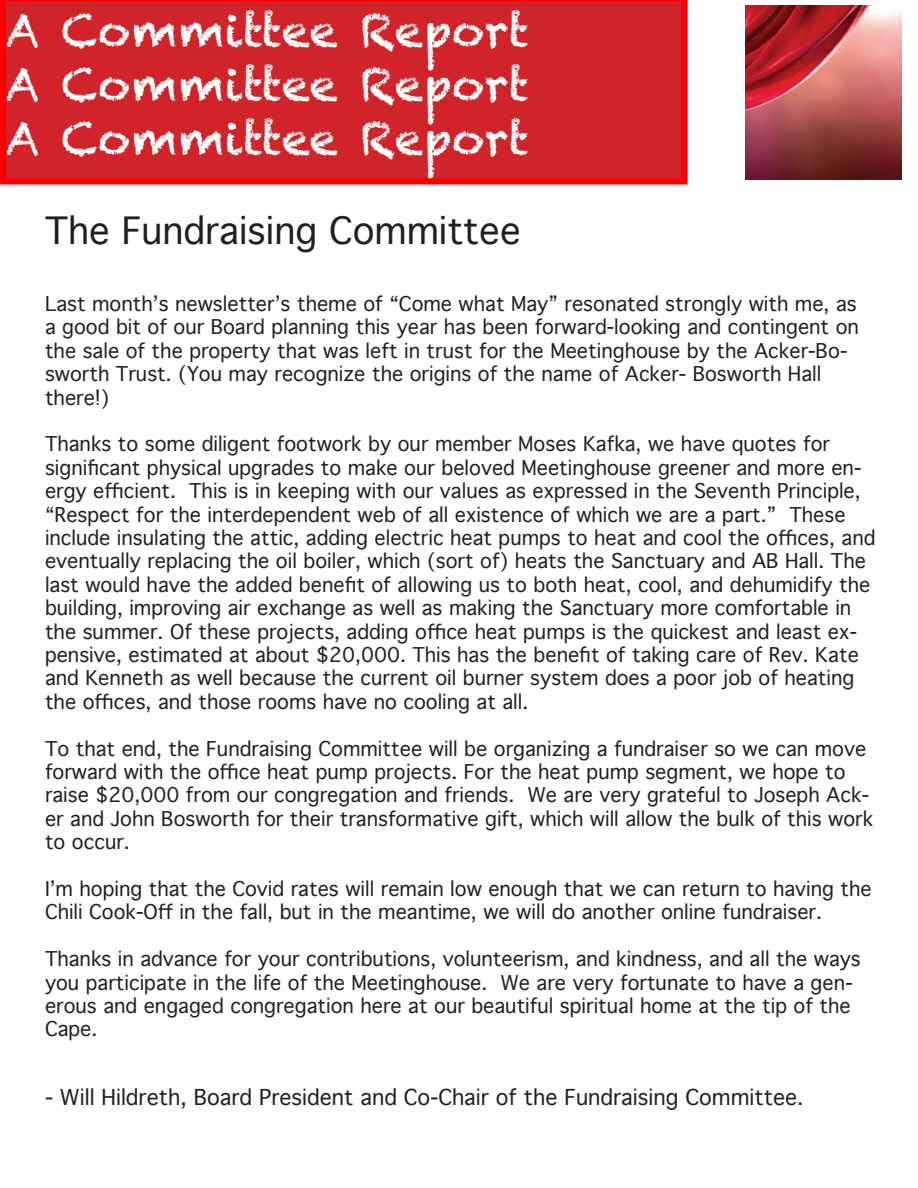
<style>
.page{position:relative;width:918px;height:1188px;background:#fff}
.page>*{position:absolute;margin:0;border:0;box-sizing:border-box;transform-origin:0 0}
.t1{font:45px "Chalkduster";letter-spacing:.01em;color:#fff}
.t2{font:36px "Geneva";color:#231f20}
.t3{font:21px "Geneva";color:#231f20}
.t4{font:19.5px/23.4px "Geneva";color:#231f20}
</style>
<div class="page">
<div style="left:0;top:0;width:688px;height:184px;background:#d1232a"></div>
<img style="left:745px;top:6px;width:157px;height:174px">
<p class="t1" style="left:6px;top:4px;width:525px">A Committee Report</p>
<p class="t1" style="left:6px;top:58px;width:525px">A Committee Report</p>
<p class="t1" style="left:6px;top:112px;width:525px">A Committee Report</p>
<p class="t2" style="left:45px;top:211px;width:477px">The Fundraising Committee</p>
<p class="t4" style="left:45px;top:293px;width:815px">Last month’s newsletter’s theme of “Come what May” resonated strongly with me, as a good bit of our Board planning this year has been forward-looking and contingent on the sale of the property that was left in trust for the Meetinghouse by the Acker-Bo&shy;sworth Trust. (You may recognize the origins of the name of Acker- Bosworth Hall there!)</p>
<p class="t4" style="left:45px;top:433px;width:832px">Thanks to some diligent footwork by our member Moses Kafka, we have quotes for significant physical upgrades to make our beloved Meetinghouse greener and more en&shy;ergy efficient. This is in keeping with our values as expressed in the Seventh Principle, “Respect for the interdependent web of all existence of which we are a part.” These include insulating the attic, adding electric heat pumps to heat and cool the offices, and eventually replacing the oil boiler, which (sort of) heats the Sanctuary and AB Hall. The last would have the added benefit of allowing us to both heat, cool, and dehumidify the building, improving air exchange as well as making the Sanctuary more comfortable in the summer. Of these projects, adding office heat pumps is the quickest and least ex&shy;pensive, estimated at about $20,000. This has the benefit of taking care of Rev. Kate and Kenneth as well because the current oil burner system does a poor job of heating the offices, and those rooms have no cooling at all.</p>
<p class="t4" style="left:45px;top:737px;width:830px">To that end, the Fundraising Committee will be organizing a fundraiser so we can move forward with the office heat pump projects. For the heat pump segment, we hope to raise $20,000 from our congregation and friends. We are very grateful to Joseph Ack&shy;er and John Bosworth for their transformative gift, which will allow the bulk of this work to occur.</p>
<p class="t4" style="left:45px;top:878px;width:828px">I’m hoping that the Covid rates will remain low enough that we can return to having the<br>Chili Cook-Off in the fall, but in the meantime, we will do another online fundraiser.</p>
<p class="t4" style="left:45px;top:948px;width:817px">Thanks in advance for your contributions, volunteerism, and kindness, and all the ways you participate in the life of the Meetinghouse. We are very fortunate to have a gen&shy;erous and engaged congregation here at our beautiful spiritual home at the tip of the Cape.</p>
<p class="t3" style="left:45px;top:1085px;width:760px">- Will Hildreth, Board President and Co-Chair of the Fundraising Committee.</p>
</div>
